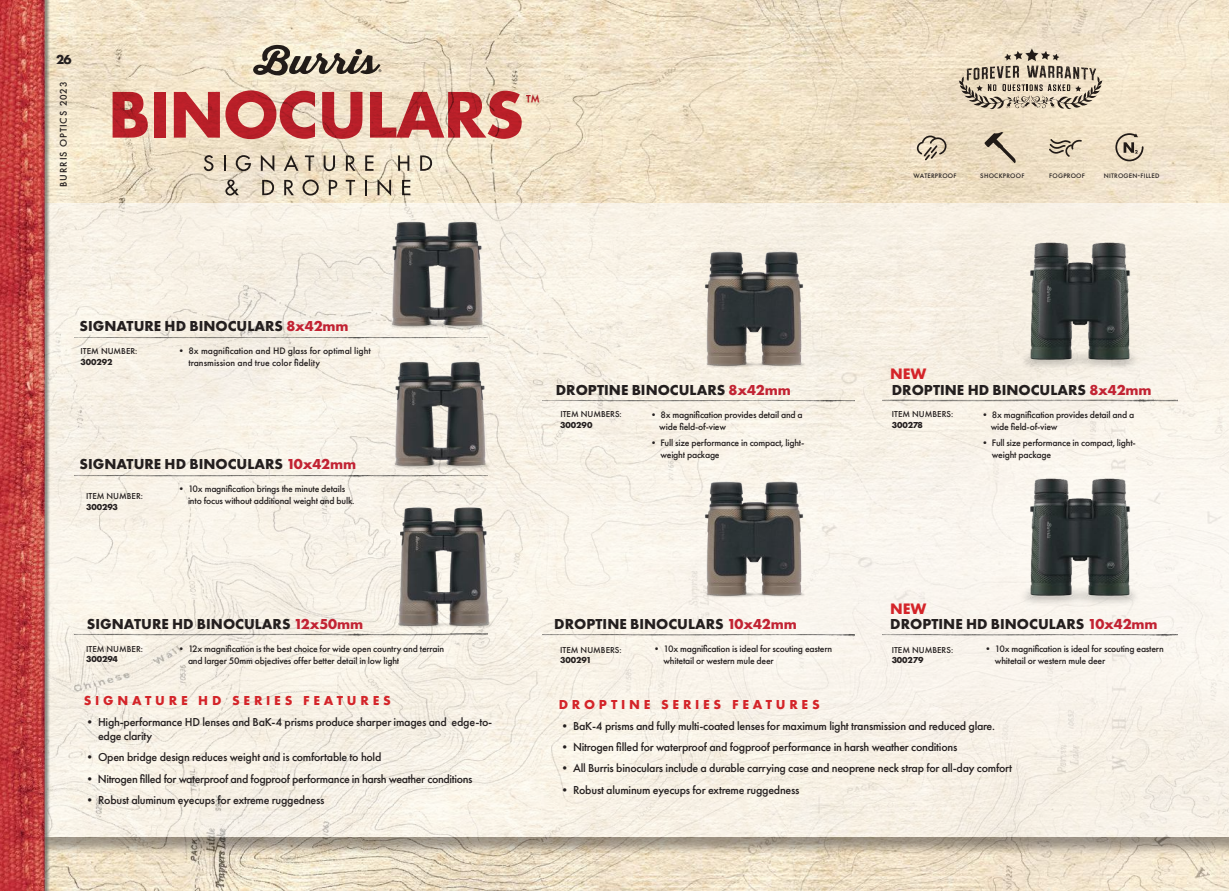
<style>
.page{position:relative;width:1229px;height:891px;background:#fff}
.page>*{position:absolute;margin:0;border:0;box-sizing:border-box;transform-origin:0 0}
.t1{font:500 19.5px "Futura PT";color:#c22333}
.t2{font:700 15.75px "Futura PT";color:#d42429}
.t3{font:700 15px "Futura PT";color:#241f1f}
.t4{font:700 13.5px "Futura PT";letter-spacing:.28em;color:#d42429}
.t5{font:500 12px/14.4px "Futura PT";letter-spacing:-.02em;color:#241f1f}
.t6{font:700 12px "Futura";color:#241f1f}
.t7{font:500 9.75px/12px "Futura PT";letter-spacing:-.02em;color:#241f1f}
.t8{font:500 9.75px/12px "Futura PT";color:#241f1f}
.t9{font:500 9px "Futura PT";color:#241f1f}
.t10{font:700 9px "Futura PT";letter-spacing:-.01em;color:#241f1f}
.t11{font:500 9px "Futura";letter-spacing:.1em;color:#241f1f}
.t12{font:500 6.75px "Futura PT";letter-spacing:.035em;color:#241f1f}
.s1{color:#c22333}
</style>
<div class="page">
<img style="left:64px;top:0;width:1164px;height:891px">
<div style="left:37px;top:206px;width:1191px;height:650px;background:#241f1f;opacity:.75"></div>
<div style="left:35px;top:204px;width:1193px;height:633px;background:#f8f2e7"></div>
<img style="left:0;top:0;width:64px;height:891px">
<svg style="left:113px;top:92px;width:35px;height:46px"></svg>
<div style="left:154px;top:92px;width:12px;height:46px;background:#bb1f29"></div>
<svg style="left:174px;top:90px;width:141px;height:49px"></svg>
<svg style="left:322px;top:92px;width:40px;height:47px"></svg>
<svg style="left:370px;top:91px;width:152px;height:48px"></svg>
<svg style="left:252px;top:43px;width:129px;height:33px"></svg>
<svg style="left:204px;top:155px;width:9px;height:16px"></svg>
<svg style="left:224px;top:155px;width:2px;height:16px"></svg>
<svg style="left:236px;top:155px;width:15px;height:16px"></svg>
<svg style="left:261px;top:155px;width:13px;height:16px"></svg>
<svg style="left:284px;top:155px;width:14px;height:16px"></svg>
<svg style="left:305px;top:155px;width:9px;height:16px"></svg>
<svg style="left:324px;top:155px;width:11px;height:16px"></svg>
<svg style="left:346px;top:155px;width:9px;height:16px"></svg>
<svg style="left:365px;top:155px;width:8px;height:16px"></svg>
<svg style="left:398px;top:155px;width:11px;height:16px"></svg>
<svg style="left:420px;top:155px;width:12px;height:16px"></svg>
<svg style="left:225px;top:180px;width:14px;height:16px"></svg>
<svg style="left:262px;top:180px;width:12px;height:15px"></svg>
<svg style="left:284px;top:180px;width:10px;height:15px"></svg>
<svg style="left:302px;top:180px;width:17px;height:16px"></svg>
<svg style="left:329px;top:180px;width:8px;height:15px"></svg>
<svg style="left:346px;top:180px;width:9px;height:15px"></svg>
<svg style="left:365px;top:180px;width:1px;height:15px"></svg>
<svg style="left:377px;top:179px;width:14px;height:17px"></svg>
<svg style="left:402px;top:180px;width:8px;height:15px"></svg>
<img style="left:543px;top:634px;width:311px;height:10px">
<img style="left:882px;top:634px;width:295px;height:10px">
<img style="left:543px;top:400px;width:311px;height:9px">
<img style="left:882px;top:400px;width:295px;height:8px">
<img style="left:74px;top:634px;width:411px;height:11px">
<img style="left:74px;top:475px;width:413px;height:18px">
<img style="left:74px;top:338px;width:413px;height:13px">
<img style="left:1017px;top:242px;width:127px;height:132px">
<img style="left:1017px;top:472px;width:127px;height:137px">
<img style="left:382px;top:500px;width:126px;height:139px">
<img style="left:379px;top:214px;width:117px;height:121px">
<img style="left:382px;top:354px;width:117px;height:121px">
<img style="left:684px;top:480px;width:134px;height:130px">
<img style="left:684px;top:250px;width:134px;height:131px">
<svg style="left:916px;top:136px;width:30px;height:24px"></svg>
<svg style="left:984px;top:132px;width:31px;height:31px"></svg>
<svg style="left:1048px;top:139px;width:33px;height:18px"></svg>
<svg style="left:1115px;top:133px;width:28px;height:28px"></svg>
<svg style="left:958px;top:49px;width:144px;height:60px"></svg>
<p class="t6" style="left:56px;top:51px;width:17px">26</p>
<p class="t11" style="left:57px;top:187px;width:107px;rotate:-90deg">BURRIS OPTICS 2023</p>
<h1 class="t1" style="left:526px;top:90px;width:15px">™</h1>
<p class="t12" style="left:913px;top:171px;width:44px">WATERPROOF</p>
<p class="t12" style="left:980px;top:171px;width:46px">SHOCKPROOF</p>
<p class="t12" style="left:1049px;top:171px;width:37px">FOGPROOF</p>
<p class="t12" style="left:1103px;top:171px;width:57px">NITROGEN-FILLED</p>
<p class="t3" style="left:79px;top:316px;width:271px">SIGNATURE HD BINOCULARS <span class="s1">8x42mm</span></p>
<p class="t8" style="left:188px;top:345px;width:184px;text-indent:-12px">• 8x magnification and HD glass for optimal light transmission and true color fidelity</p>
<p class="t9" style="left:81px;top:346px;width:58px">ITEM NUMBER:</p>
<p class="t10" style="left:81px;top:356px;width:33px">300292</p>
<p class="t3" style="left:79px;top:454px;width:278px">SIGNATURE HD BINOCULARS <span class="s1">10x42mm</span></p>
<p class="t9" style="left:86px;top:491px;width:58px">ITEM NUMBER:</p>
<p class="t10" style="left:86px;top:501px;width:33px">300293</p>
<p class="t7" style="left:188px;top:482px;width:168px;text-indent:-12px">• 10x magnification brings the minute details into focus without additional weight and bulk.</p>
<p class="t3" style="left:87px;top:614px;width:277px">SIGNATURE HD BINOCULARS <span class="s1">12x50mm</span></p>
<p class="t9" style="left:86px;top:644px;width:58px">ITEM NUMBER:</p>
<p class="t10" style="left:86px;top:654px;width:33px">300294</p>
<p class="t7" style="left:188px;top:642px;width:257px;text-indent:-12px">• 12x magnification is the best choice for wide open country and terrain and larger 50mm objectives offer better detail in low light</p>
<p class="t4" style="left:84px;top:692px;width:308px">SIGNATURE HD SERIES FEATURES</p>
<p class="t5" style="left:98px;top:715px;width:396px;text-indent:-14px">• High-performance HD lenses and BaK-4 prisms produce sharper images and edge-to&shy;edge clarity</p>
<p class="t5" style="left:84px;top:750px;width:299px">• Open bridge design reduces weight and is comfortable to hold</p>
<p class="t5" style="left:84px;top:771px;width:390px">• Nitrogen filled for waterproof and fogproof performance in harsh weather conditions</p>
<p class="t5" style="left:84px;top:793px;width:242px">• Robust aluminum eyecups for extreme ruggedness</p>
<h2 class="t2" style="left:890px;top:363px;width:38px">NEW</h2>
<p class="t3" style="left:556px;top:380px;width:236px">DROPTINE BINOCULARS <span class="s1">8x42mm</span></p>
<p class="t3" style="left:891px;top:380px;width:261px">DROPTINE HD BINOCULARS <span class="s1">8x42mm</span></p>
<p class="t7" style="left:659px;top:408px;width:145px;text-indent:-11px">• 8x magnification provides detail and a wide field-of-view</p>
<p class="t7" style="left:660px;top:437px;width:145px;text-indent:-12px">• Full size performance in compact, light&shy;weight package</p>
<p class="t7" style="left:990px;top:408px;width:145px;text-indent:-11px">• 8x magnification provides detail and a wide field-of-view</p>
<p class="t7" style="left:992px;top:437px;width:145px;text-indent:-12px">• Full size performance in compact, light&shy;weight package</p>
<p class="t9" style="left:560px;top:409px;width:63px">ITEM NUMBERS:</p>
<p class="t10" style="left:560px;top:419px;width:34px">300290</p>
<p class="t9" style="left:891px;top:409px;width:63px">ITEM NUMBERS:</p>
<p class="t10" style="left:891px;top:419px;width:33px">300278</p>
<h2 class="t2" style="left:890px;top:598px;width:38px">NEW</h2>
<p class="t3" style="left:554px;top:614px;width:244px">DROPTINE BINOCULARS <span class="s1">10x42mm</span></p>
<p class="t3" style="left:890px;top:614px;width:269px">DROPTINE HD BINOCULARS <span class="s1">10x42mm</span></p>
<p class="t7" style="left:663px;top:643px;width:170px;text-indent:-12px">• 10x magnification is ideal for scouting eastern whitetail or western mule deer</p>
<p class="t7" style="left:995px;top:643px;width:170px;text-indent:-12px">• 10x magnification is ideal for scouting eastern whitetail or western mule deer</p>
<p class="t9" style="left:560px;top:645px;width:63px">ITEM NUMBERS:</p>
<p class="t10" style="left:560px;top:655px;width:33px">300291</p>
<p class="t9" style="left:891px;top:645px;width:63px">ITEM NUMBERS:</p>
<p class="t10" style="left:891px;top:655px;width:33px">300279</p>
<p class="t4" style="left:558px;top:696px;width:262px">DROPTINE SERIES FEATURES</p>
<p class="t5" style="left:558px;top:719px;width:438px">• BaK-4 prisms and fully multi-coated lenses for maximum light transmission and reduced glare.</p>
<p class="t5" style="left:558px;top:740px;width:400px">• Nitrogen filled for waterproof and fogproof performance in harsh weather conditions</p>
<p class="t5" style="left:558px;top:761px;width:455px">• All Burris binoculars include a durable carrying case and neoprene neck strap for all-day comfort</p>
<p class="t5" style="left:558px;top:782px;width:242px">• Robust aluminum eyecups for extreme ruggedness</p>
</div>
